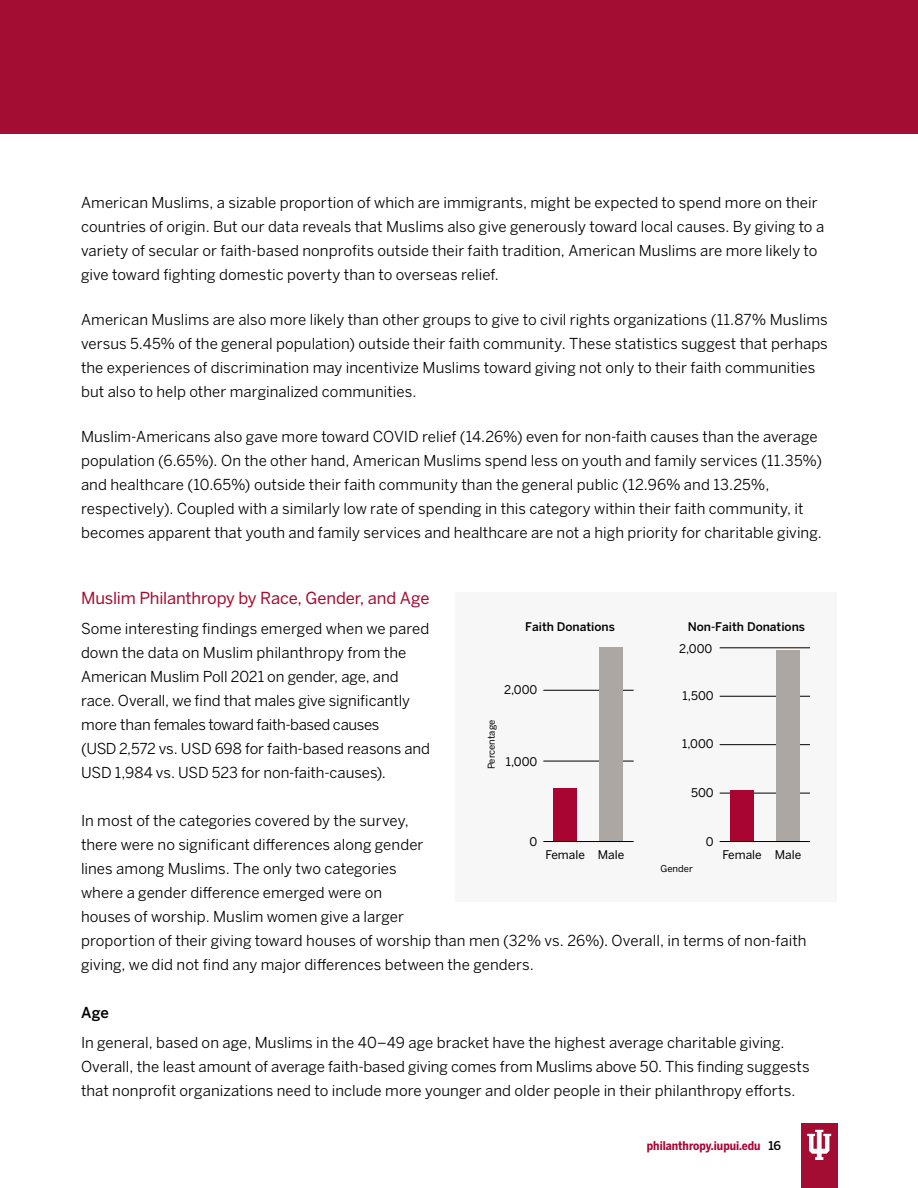
<style>
.page{position:relative;width:918px;height:1188px;background:#fff}
.page>*{position:absolute;margin:0;border:0;box-sizing:border-box;transform-origin:0 0}
.t1{font:16.5px "Benton Sans";letter-spacing:-.01em;color:#a30c33}
.t2{font:15px/24px "Benton Sans";letter-spacing:.005em;color:#000}
.t3{font:500 15px "Benton Sans";color:#000}
.t4{font:700 12px "Benton Sans Cond";color:#a90533}
.t5{font:11.85px "Benton Sans";color:#000}
.t6{font:500 11.85px "Benton Sans";color:#000}
.t7{font:9.45px "Benton Sans";color:#000}
.s1{font-family:"Benton Sans";font-weight:500;color:#000}
</style>
<div class="page">
<div style="left:801px;top:1124px;width:37px;height:64px;background:#a30c33"></div>
<svg style="left:807px;top:1130px;width:24px;height:30px"></svg>
<div style="left:0;top:0;width:918px;height:134px;background:#a30c33"></div>
<div style="left:455px;top:593px;width:382px;height:309px;background:#f8f7f7"></div>
<hr style="left:543px;top:690px;width:91px;height:1px;background:#000">
<hr style="left:543px;top:761px;width:91px;height:1px;background:#000">
<hr style="left:720px;top:648px;width:90px;height:1px;background:#000">
<hr style="left:720px;top:744px;width:90px;height:1px;background:#000">
<hr style="left:720px;top:696px;width:90px;height:1px;background:#000">
<hr style="left:720px;top:793px;width:90px;height:1px;background:#000">
<div style="left:553px;top:788px;width:24px;height:54px;background:#a90533"></div>
<div style="left:599px;top:647px;width:24px;height:195px;background:#ada7a4"></div>
<div style="left:730px;top:790px;width:24px;height:52px;background:#a90533"></div>
<div style="left:776px;top:650px;width:24px;height:192px;background:#ada7a4"></div>
<hr style="left:543px;top:841px;width:91px;height:1px;background:#000">
<hr style="left:720px;top:841px;width:90px;height:1px;background:#000">
<p class="t2" style="left:81px;top:191px;width:745px">American Muslims, a sizable proportion of which are immigrants, might be expected to spend more on their countries of origin. But our data reveals that Muslims also give generously toward local causes. By giving to a variety of secular or faith-based nonprofits outside their faith tradition, American Muslims are more likely to give toward fighting domestic poverty than to overseas relief.</p>
<p class="t2" style="left:81px;top:308px;width:748px">American Muslims are also more likely than other groups to give to civil rights organizations (11.87% Muslims versus 5.45% of the general population) outside their faith community. These statistics suggest that perhaps the experiences of discrimination may incentivize Muslims toward giving not only to their faith communities but also to help other marginalized communities.</p>
<p class="t2" style="left:81px;top:425px;width:742px">Muslim-Americans also gave more toward COVID relief (14.26%) even for non-faith causes than the average population (6.65%). On the other hand, American Muslims spend less on youth and family services (11.35%) and healthcare (10.65%) outside their faith community than the general public (12.96% and 13.25%, respectively). Coupled with a similarly low rate of spending in this category within their faith community, it becomes apparent that youth and family services and healthcare are not a high priority for charitable giving.</p>
<p class="t1" style="left:81px;top:589px;width:350px">Muslim Philanthropy by Race, Gender, and Age</p>
<p class="t2" style="left:81px;top:617px;width:351px">Some interesting findings emerged when we pared down the data on Muslim philanthropy from the American Muslim Poll 2021 on gender, age, and race. Overall, we find that males give significantly more than females toward faith-based causes<br>(USD 2,572 vs. USD 698 for faith-based reasons and USD 1,984 vs. USD 523 for non-faith-causes).</p>
<p class="t2" style="left:81px;top:809px;width:727px">In most of the categories covered by the survey,<br>there were no significant differences along gender<br>lines among Muslims. The only two categories<br>where a gender difference emerged were on<br>houses of worship. Muslim women give a larger<br>proportion of their giving toward houses of worship than men (32% vs. 26%). Overall, in terms of non-faith giving, we did not find any major differences between the genders.</p>
<p class="t3" style="left:81px;top:1004px;width:30px">Age</p>
<p class="t2" style="left:81px;top:1031px;width:730px">In general, based on age, Muslims in the 40–49 age bracket have the highest average charitable giving.<br>Overall, the least amount of average faith-based giving comes from Muslims above 50. This finding suggests that nonprofit organizations need to include more younger and older people in their philanthropy efforts.</p>
<p class="t6" style="left:525px;top:620px;width:91px">Faith Donations</p>
<p class="t6" style="left:688px;top:620px;width:119px">Non-Faith Donations</p>
<p class="t5" style="left:679px;top:641px;width:35px">2,000</p>
<p class="t5" style="left:504px;top:683px;width:35px">2,000</p>
<p class="t5" style="left:683px;top:689px;width:33px">1,500</p>
<p class="t7" style="left:486px;top:769px;width:51px;rotate:-90deg">Percentage</p>
<p class="t5" style="left:682px;top:737px;width:33px">1,000</p>
<p class="t5" style="left:691px;top:786px;width:24px">500</p>
<p class="t5" style="left:706px;top:835px;width:9px">0</p>
<p class="t5" style="left:506px;top:755px;width:33px">1,000</p>
<p class="t5" style="left:530px;top:835px;width:9px">0</p>
<p class="t5" style="left:546px;top:847px;width:80px">Female Male</p>
<p class="t5" style="left:722px;top:847px;width:80px">Female Male</p>
<p class="t7" style="left:660px;top:863px;width:34px">Gender</p>
<p class="t4" style="left:647px;top:1138px;width:136px">philanthropy.iupui.edu <span class="s1">16</span></p>
</div>
